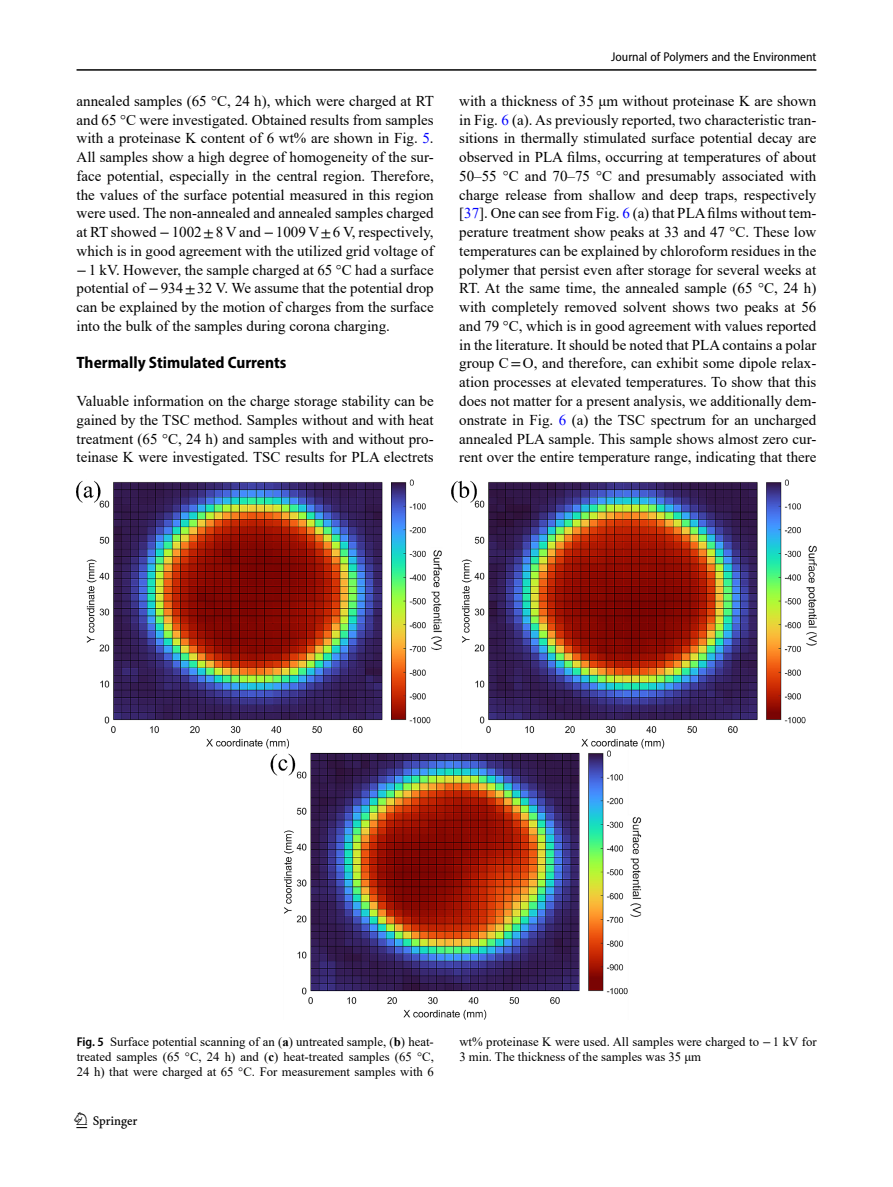
<style>
.page{position:relative;width:893px;height:1187px;background:#fff}
.page>*{position:absolute;margin:0;border:0;box-sizing:border-box;transform-origin:0 0}
.t1{font:22.5px "Springnew";color:#000}
.Head_2{font:700 semi-condensed 16.5px "Myriad Pro";color:#000}
.Body_Text{font:15px/18.8px "Times New Roman";color:#000;text-align:justify}
.Figure_Caption{font:12.75px/15px "Times New Roman";color:#000;text-align:justify}
.t2{font:semi-condensed 12.75px "Myriad Pro";color:#000}
.s1{color:#00f}
.s2{font-family:"STIX"}
.s3{font-family:"Myriad Pro";font-weight:600;font-stretch:semi-condensed}
.s4{font-weight:700}
</style>
<div class="page">
<hr style="left:77px;top:69px;width:739px;height:2px;background:#000">
<img style="left:77px;top:480px;width:740px;height:539px">
<p class="Body_Text" style="left:77px;top:91px;width:359px">annealed samples (65 °C, 24 h), which were charged at RT and 65 °C were investigated. Obtained results from samples with a proteinase K content of 6 wt% are shown in Fig. <span class="s1">5</span>.<br>All samples show a high degree of homogeneity of the sur&shy;face potential, especially in the central region. Therefore, the values of the surface potential measured in this region were used. The non-annealed and annealed samples charged at RT showed <span class="s2">−</span>1002<span class="s2">±</span>8 V and <span class="s2">−</span>1009 V<span class="s2">±</span>6 V, respectively, which is in good agreement with the utilized grid voltage of <span class="s2">−</span>1 kV. However, the sample charged at 65 °C had a surface potential of <span class="s2">−</span>934<span class="s2">±</span>32 V. We assume that the potential drop can be explained by the motion of charges from the surface into the bulk of the samples during corona charging.</p>
<p class="Head_2" style="left:77px;top:352px;width:211px">Thermally Stimulated Currents</p>
<p class="Body_Text" style="left:77px;top:391px;width:359px">Valuable information on the charge storage stability can be gained by the TSC method. Samples without and with heat treatment (65 °C, 24 h) and samples with and without pro&shy;teinase K were investigated. TSC results for PLA electrets</p>
<p class="t2" style="left:611px;top:49px;width:207px">Journal of Polymers and the Environment</p>
<p class="Body_Text" style="left:459px;top:91px;width:359px">with a thickness of 35 μm without proteinase K are shown in Fig. <span class="s1">6</span> (a). As previously reported, two characteristic tran&shy;sitions in thermally stimulated surface potential decay are observed in PLA films, occurring at temperatures of about 50–55 °C and 70–75 °C and presumably associated with charge release from shallow and deep traps, respectively [<span class="s1">37</span>]. One can see from Fig. <span class="s1">6</span> (a) that PLA films without tem&shy;perature treatment show peaks at 33 and 47 °C. These low temperatures can be explained by chloroform residues in the polymer that persist even after storage for several weeks at RT. At the same time, the annealed sample (65 °C, 24 h) with completely removed solvent shows two peaks at 56 and 79 °C, which is in good agreement with values reported in the literature. It should be noted that PLA contains a polar group C<span class="s2">=</span>O, and therefore, can exhibit some dipole relax&shy;ation processes at elevated temperatures. To show that this does not matter for a present analysis, we additionally dem&shy;onstrate in Fig. <span class="s1">6</span> (a) the TSC spectrum for an uncharged annealed PLA sample. This sample shows almost zero cur&shy;rent over the entire temperature range, indicating that there</p>
<p class="Figure_Caption" style="left:77px;top:1033px;width:359px"><span class="s3">Fig. 5</span> Surface potential scanning of an (<span class="s4">a</span>) untreated sample, (<span class="s4">b</span>) heat&shy;treated samples (65 °C, 24 h) and (<span class="s4">c</span>) heat-treated samples (65 °C, 24 h) that were charged at 65 °C. For measurement samples with 6</p>
<p class="Figure_Caption" style="left:459px;top:1033px;width:359px">wt% proteinase K were used. All samples were charged to <span class="s2">−</span>1 kV for<br>3 min. The thickness of the samples was 35 μm</p>
<h1 class="t1" style="left:77px;top:1107px;width:63px">1 3</h1>
</div>
